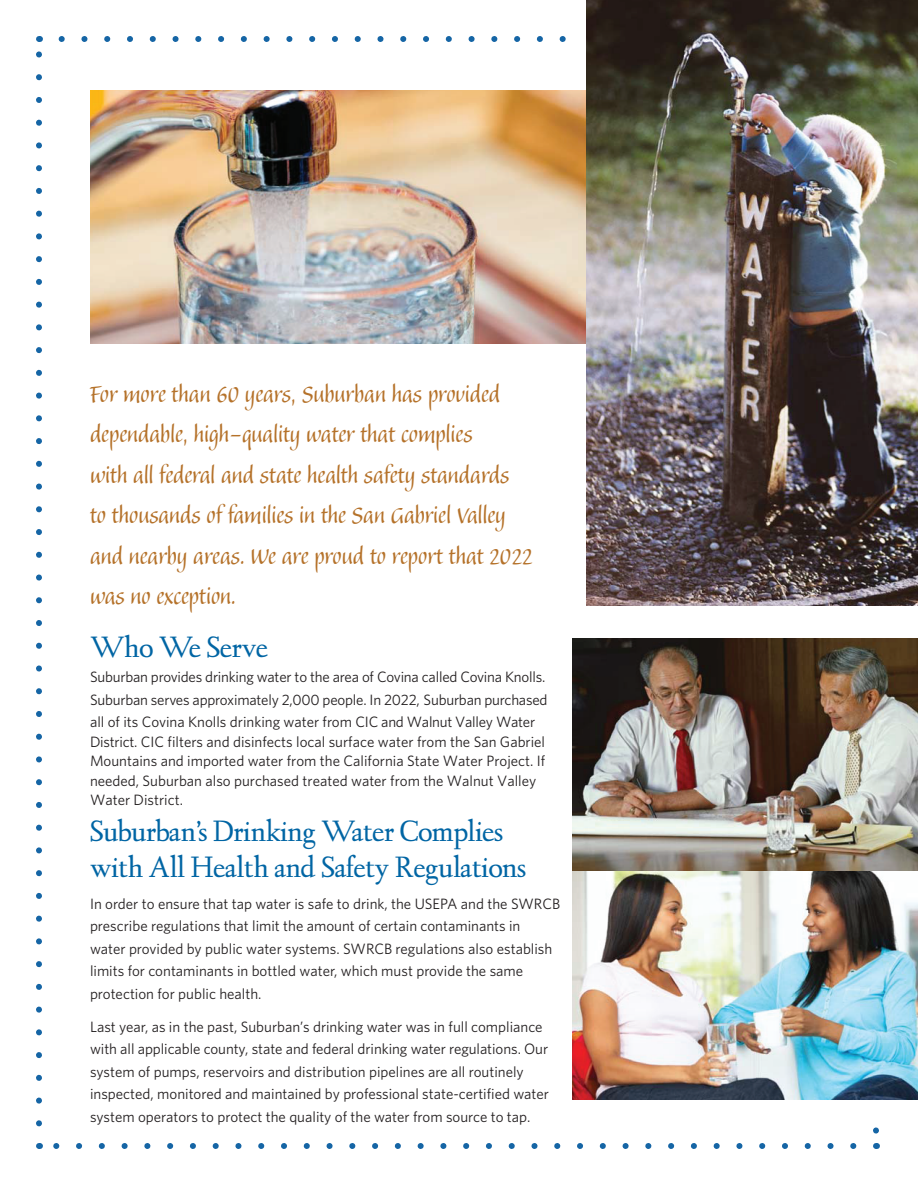
<style>
.page{position:relative;width:918px;height:1188px;background:#fff}
.page>*{position:absolute;margin:0;border:0;box-sizing:border-box;transform-origin:0 0}
.t1{font:31.5px/36px "Kaatskill H";letter-spacing:-.015em;color:#0065a4}
.t2{font:30px/40.5px "Balzano";color:#b5722a}
.t3{font:15px/22.5px "Whitney";color:#231f20}
</style>
<div class="page">
<svg style="left:53px;top:1143px;width:800px;height:6px"></svg>
<svg style="left:36px;top:51px;width:6px;height:1072px"></svg>
<svg style="left:62px;top:36px;width:504px;height:6px"></svg>
<svg style="left:873px;top:1127px;width:6px;height:7px"></svg>
<img style="left:573px;top:871px;width:345px;height:228px">
<img style="left:90px;top:90px;width:496px;height:254px">
<img style="left:586px;top:0;width:332px;height:606px">
<img style="left:573px;top:638px;width:345px;height:233px">
<p class="t2" style="left:90px;top:374px;width:444px">For more than 60 years, Suburban has provided dependable, high-quality water that complies<br>with all federal and state health safety standards to thousands of families in the San Gabriel Valley and nearby areas. We are proud to report that 2022 was no exception.</p>
<h1 class="t1" style="left:90px;top:629px;width:180px">Who We Serve</h1>
<p class="t3" style="left:90px;top:665px;width:459px">Suburban provides drinking water to the area of Covina called Covina Knolls.<br>Suburban serves approximately 2,000 people. In 2022, Suburban purchased all of its Covina Knolls drinking water from CIC and Walnut Valley Water</p>
<p class="t3" style="left:90px;top:731px;width:457px;line-height:19.5px">District. CIC filters and disinfects local surface water from the San Gabriel Mountains and imported water from the California State Water Project. If needed, Suburban also purchased treated water from the Walnut Valley Water District.</p>
<h1 class="t1" style="left:90px;top:814px;width:438px">Suburban’s Drinking Water Complies with All Health and Safety Regulations</h1>
<p class="t3" style="left:90px;top:892px;width:472px">In order to ensure that tap water is safe to drink, the USEPA and the SWRCB prescribe regulations that limit the amount of certain contaminants in<br>water provided by public water systems. SWRCB regulations also establish limits for contaminants in bottled water, which must provide the same protection for public health.</p>
<p class="t3" style="left:90px;top:1015px;width:461px">Last year, as in the past, Suburban’s drinking water was in full compliance with all applicable county, state and federal drinking water regulations. Our system of pumps, reservoirs and distribution pipelines are all routinely inspected, monitored and maintained by professional state-certified water system operators to protect the quality of the water from source to tap.</p>
</div>
